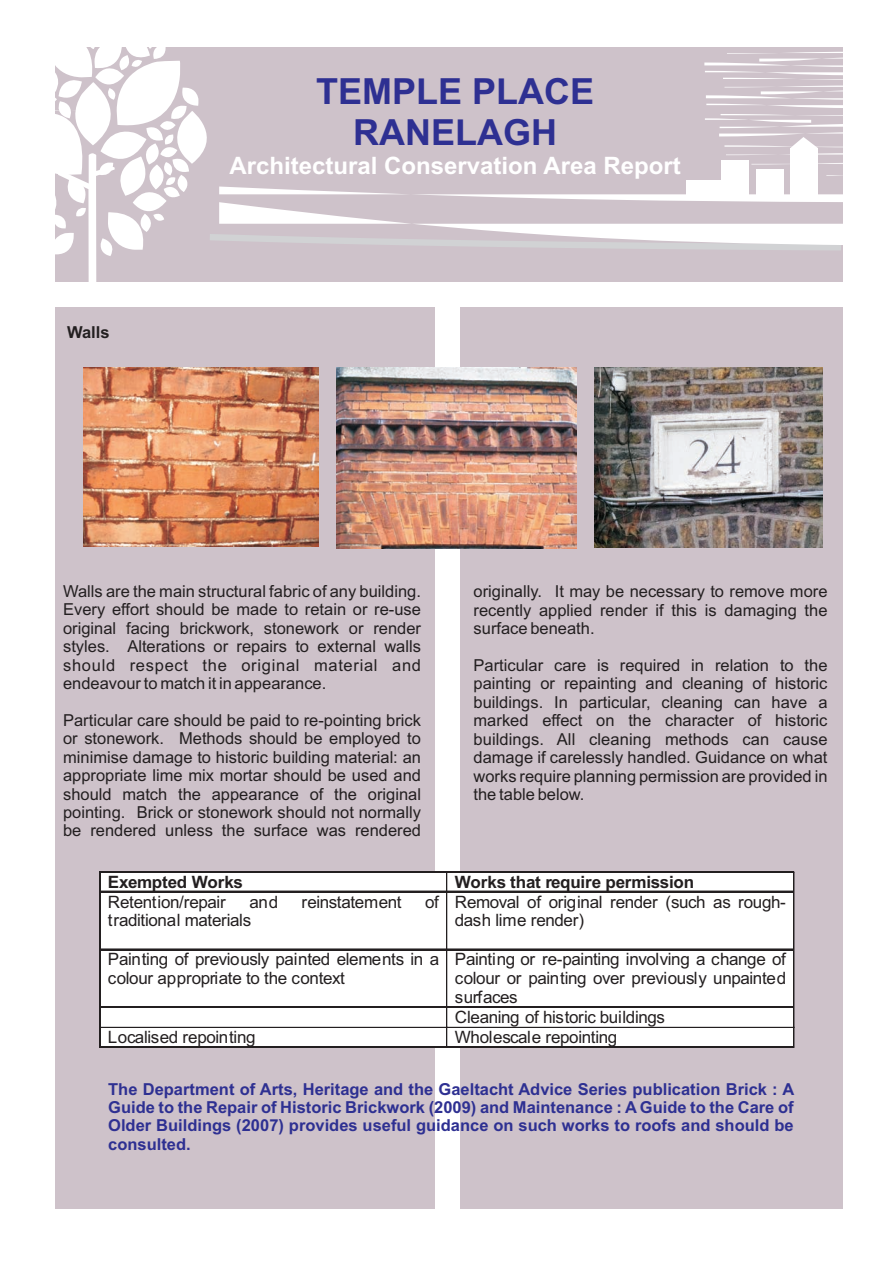
<style>
.page{position:relative;width:893px;height:1263px;background:#fff}
.page>*{position:absolute;margin:0;border:0;box-sizing:border-box;transform-origin:0 0}
.t1{font:700 36px/40.2px "Arial";color:#2e3092;text-align:center}
.t2{font:700 24px "Arial";color:#fff}
.t3{font:17.1px/19.4px "Arial";letter-spacing:-.025em;color:#231f20}
.t4{font:700 17.1px "Arial";letter-spacing:-.01em;color:#231f20}
.t5{font:16.5px/18.5px "Arial";color:#231f20;text-align:justify}
.t6{font:700 16.5px/18.5px "Arial";color:#2e3092;text-align:justify}
.t7{font:700 16.5px "Arial";color:#231f20}
</style>
<div class="page">
<div style="left:55px;top:47px;width:787px;height:1161px;background:#cec2ca"></div>
<div style="left:49px;top:283px;width:824px;height:24px;background:#fff"></div>
<svg style="left:55px;top:47px;width:788px;height:236px"></svg>
<div style="left:436px;top:301px;width:24px;height:916px;background:#fff"></div>
<img style="left:83px;top:368px;width:236px;height:178px">
<img style="left:337px;top:368px;width:239px;height:181px">
<img style="left:594px;top:367px;width:228px;height:180px">
<div style="left:99px;top:872px;width:695px;height:175px;background:#fff"></div>
<hr style="left:101px;top:872px;width:346px;height:1px;background:#231f20">
<hr style="left:101px;top:871px;width:346px;height:1px;background:#231f20">
<hr style="left:447px;top:872px;width:347px;height:1px;background:#231f20">
<hr style="left:447px;top:871px;width:347px;height:1px;background:#231f20">
<svg style="left:100px;top:871px;width:1px;height:21px"></svg>
<hr style="left:101px;top:891px;width:346px;height:1px;background:#231f20">
<svg style="left:447px;top:873px;width:1px;height:18px"></svg>
<hr style="left:447px;top:891px;width:347px;height:1px;background:#231f20">
<svg style="left:793px;top:873px;width:1px;height:18px"></svg>
<hr style="left:100px;top:892px;width:1px;height:57px;background:#231f20">
<hr style="left:447px;top:892px;width:1px;height:57px;background:#231f20">
<hr style="left:793px;top:892px;width:1px;height:57px;background:#231f20">
<hr style="left:101px;top:949px;width:346px;height:1px;background:#231f20">
<hr style="left:447px;top:949px;width:347px;height:1px;background:#231f20">
<hr style="left:100px;top:950px;width:1px;height:57px;background:#231f20">
<hr style="left:447px;top:950px;width:1px;height:57px;background:#231f20">
<hr style="left:793px;top:950px;width:1px;height:57px;background:#231f20">
<hr style="left:101px;top:1007px;width:346px;height:1px;background:#231f20">
<hr style="left:101px;top:1006px;width:346px;height:1px;background:#231f20">
<hr style="left:447px;top:1007px;width:347px;height:1px;background:#231f20">
<hr style="left:447px;top:1006px;width:347px;height:1px;background:#231f20">
<hr style="left:101px;top:1027px;width:346px;height:1px;background:#231f20">
<hr style="left:447px;top:1027px;width:347px;height:1px;background:#231f20">
<svg style="left:100px;top:1007px;width:1px;height:41px"></svg>
<hr style="left:101px;top:1046px;width:346px;height:2px;background:#231f20">
<svg style="left:447px;top:1008px;width:1px;height:38px"></svg>
<hr style="left:447px;top:1046px;width:347px;height:2px;background:#231f20">
<svg style="left:793px;top:1007px;width:2px;height:41px"></svg>
<p class="t7" style="left:67px;top:326px;width:44px">Walls</p>
<h1 class="t1" style="left:316px;top:75px;width:280px">TEMPLE PLACE<br>RANELAGH</h1>
<h2 class="t2" style="left:229px;top:156px;width:453px">Architectural Conservation Area Report</h2>
<p class="t5" style="left:63px;top:583px;width:359px">Walls are the main structural fabric of any building.<br>Every effort should be made to retain or re-use original facing brickwork, stonework or render styles. Alterations or repairs to external walls should respect the original material and endeavour to match it in appearance.</p>
<p class="t5" style="left:63px;top:712px;width:359px">Particular care should be paid to re-pointing brick or stonework. Methods should be employed to minimise damage to historic building material: an appropriate lime mix mortar should be used and should match the appearance of the original pointing. Brick or stonework should not normally be rendered unless the surface was rendered</p>
<p class="t5" style="left:474px;top:584px;width:355px">originally. It may be necessary to remove more recently applied render if this is damaging the surface beneath.</p>
<p class="t5" style="left:474px;top:657px;width:355px">Particular care is required in relation to the painting or repainting and cleaning of historic buildings. In particular, cleaning can have a marked effect on the character of historic buildings. All cleaning methods can cause damage if carelessly handled. Guidance on what works require planning permission are provided in the table below.</p>
<p class="t4" style="left:108px;top:875px;width:137px">Exempted Works</p>
<p class="t4" style="left:455px;top:875px;width:241px">Works that require permission</p>
<p class="t3" style="left:108px;top:894px;width:119px">Retention/repair</p>
<p class="t3" style="left:249px;top:894px;width:30px">and</p>
<p class="t3" style="left:302px;top:894px;width:101px">reinstatement</p>
<p class="t3" style="left:425px;top:894px;width:15px">of</p>
<p class="t3" style="left:108px;top:912px;width:145px">traditional materials</p>
<p class="t3" style="left:455px;top:894px;width:333px;line-height:18.1px">Removal of original render (such as rough&shy;dash lime render)</p>
<p class="t3" style="left:108px;top:951px;width:333px">Painting of previously painted elements in a colour appropriate to the context</p>
<p class="t3" style="left:455px;top:951px;width:333px">Painting or re-painting involving a change of colour or painting over previously unpainted surfaces<br>Cleaning of historic buildings</p>
<p class="t3" style="left:108px;top:1029px;width:149px">Localised repointing</p>
<p class="t3" style="left:455px;top:1029px;width:164px">Wholescale repointing</p>
<p class="t6" style="left:108px;top:1081px;width:687px">The Department of Arts, Heritage and the Gaeltacht Advice Series publication Brick : A Guide to the Repair of Historic Brickwork (2009) and Maintenance : A Guide to the Care of Older Buildings (2007) provides useful guidance on such works to roofs and should be consulted.</p>
</div>
